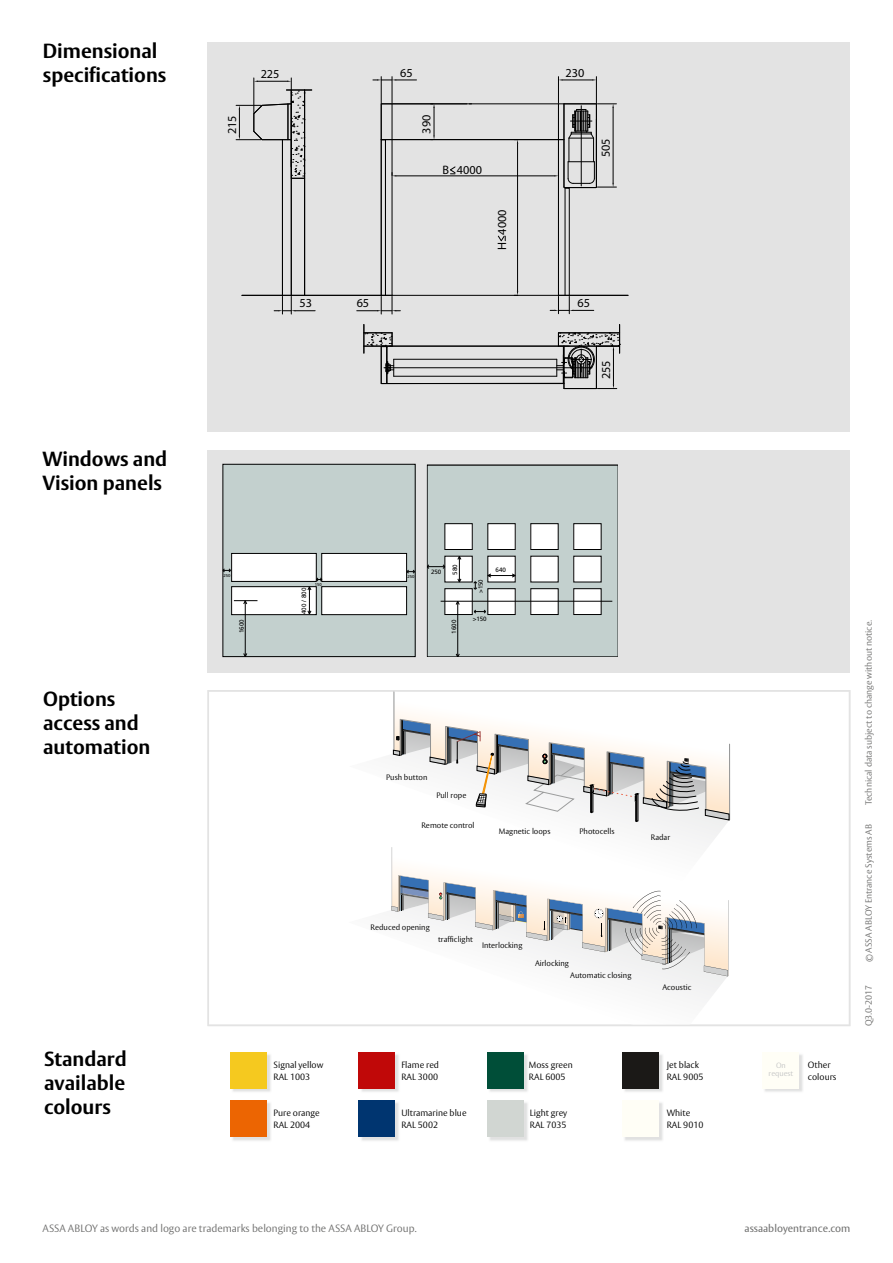
<style>
.page{position:relative;width:893px;height:1263px;background:#fff}
.page>*{position:absolute;margin:0;border:0;box-sizing:border-box;transform-origin:0 0}
.t1{font:700 20.25px/24px "ASSA Vesta";color:#000}
.t2{font:12.3px "Myriad Pro";color:#000}
.t3{font:300 10.5px "ASSA Vesta";color:#6f6f6e}
.t4{font:10.5px "ASSA Vesta";color:#6f6f6e}
.t5{font:300 9px/12px "ASSA Vesta";color:#000}
.t6{font:300 9px "ASSA Vesta";color:#6f6f6e}
.t7{font:300 7.95px "ASSA Vesta";color:#000}
.t8{font:300 7.5px/8.9px "ASSA Vesta";color:#c5c6c6;text-align:center}
.t9{font:6.3px "Frutiger";color:#000}
.t10{font:6.15px "Frutiger";color:#000}
.t11{font:4.2px "Frutiger";color:#000}
</style>
<div class="page">
<div style="left:207px;top:450px;width:643px;height:222px;background:#e3e3e3"></div>
<div style="left:207px;top:43px;width:643px;height:389px;background:#e3e3e3"></div>
<img style="left:232px;top:1102px;width:39px;height:39px">
<div style="left:230px;top:1101px;width:36px;height:36px;background:#ec6502"></div>
<img style="left:361px;top:1102px;width:38px;height:39px">
<div style="left:359px;top:1101px;width:36px;height:36px;background:#003570"></div>
<img style="left:623px;top:1053px;width:40px;height:39px">
<div style="left:622px;top:1052px;width:36px;height:36px;background:#1b1917"></div>
<img style="left:624px;top:1102px;width:39px;height:39px">
<div style="left:622px;top:1101px;width:36px;height:36px;background:#fffef6"></div>
<img style="left:360px;top:1054px;width:39px;height:38px">
<div style="left:359px;top:1052px;width:36px;height:36px;background:#c00808"></div>
<img style="left:488px;top:1054px;width:40px;height:38px">
<div style="left:487px;top:1052px;width:37px;height:36px;background:#004e38"></div>
<img style="left:489px;top:1102px;width:39px;height:39px">
<div style="left:487px;top:1101px;width:37px;height:36px;background:#d1d6d2"></div>
<img style="left:231px;top:1053px;width:40px;height:39px">
<div style="left:230px;top:1052px;width:36px;height:36px;background:#f5c91f"></div>
<img style="left:764px;top:1054px;width:39px;height:38px">
<div style="left:762px;top:1052px;width:36px;height:36px;background:#fffef6"></div>
<div style="left:223px;top:464px;width:192px;height:193px;background:#c3d0ce"></div>
<div style="left:223px;top:464px;width:192px;height:193px;border:1px solid #000"></div>
<div style="left:232px;top:553px;width:84px;height:28px;background:#fff"></div>
<div style="left:231px;top:553px;width:86px;height:29px;border:1px solid #000"></div>
<div style="left:322px;top:553px;width:85px;height:28px;background:#fff"></div>
<div style="left:321px;top:553px;width:86px;height:29px;border:1px solid #000"></div>
<div style="left:232px;top:587px;width:84px;height:28px;background:#fff"></div>
<div style="left:231px;top:586px;width:86px;height:29px;border:1px solid #000"></div>
<div style="left:322px;top:587px;width:85px;height:28px;background:#fff"></div>
<div style="left:321px;top:586px;width:86px;height:29px;border:1px solid #000"></div>
<hr style="left:245px;top:601px;width:1px;height:56px;background:#000">
<svg style="left:234px;top:600px;width:23px;height:5px"></svg>
<svg style="left:243px;top:653px;width:5px;height:4px"></svg>
<svg style="left:406px;top:569px;width:9px;height:5px"></svg>
<svg style="left:222px;top:568px;width:9px;height:5px"></svg>
<svg style="left:307px;top:577px;width:16px;height:38px"></svg>
<svg style="left:274px;top:296px;width:41px;height:18px"></svg>
<hr style="left:558px;top:295px;width:70px;height:1px;background:#000">
<hr style="left:242px;top:295px;width:150px;height:1px;background:#000">
<hr style="left:282px;top:140px;width:1px;height:155px;background:#000">
<hr style="left:291px;top:90px;width:1px;height:205px;background:#000">
<hr style="left:304px;top:90px;width:1px;height:205px;background:#000">
<svg style="left:236px;top:78px;width:76px;height:101px"></svg>
<svg style="left:364px;top:324px;width:257px;height:65px"></svg>
<svg style="left:357px;top:77px;width:259px;height:237px"></svg>
<svg style="left:207px;top:690px;width:643px;height:336px"></svg>
<svg style="left:427px;top:465px;width:191px;height:192px;background:#c4cdcc"></svg>
<h1 class="t1" style="left:43px;top:40px;width:125px">Dimensional specifications</h1>
<h1 class="t1" style="left:43px;top:447px;width:126px">Windows and<br>Vision panels</h1>
<h1 class="t1" style="left:43px;top:687px;width:109px">Options access and automation</h1>
<h1 class="t1" style="left:44px;top:1047px;width:84px;text-align:justify">Standard available colours</h1>
<h2 class="t2" style="left:261px;top:66px;width:20px">225</h2>
<h2 class="t2" style="left:400px;top:65px;width:14px">65</h2>
<h2 class="t2" style="left:224px;top:134px;width:20px;rotate:-90deg">215</h2>
<h2 class="t2" style="left:419px;top:134px;width:20px;rotate:-90deg">390</h2>
<h2 class="t2" style="left:443px;top:162px;width:41px">B 4000</h2>
<h2 class="t2" style="left:494px;top:250px;width:42px;rotate:-90deg">H 4000</h2>
<h2 class="t2" style="left:299px;top:296px;width:14px">53</h2>
<h2 class="t2" style="left:357px;top:296px;width:14px">65</h2>
<h2 class="t2" style="left:566px;top:65px;width:20px">230</h2>
<h2 class="t2" style="left:598px;top:157px;width:20px;rotate:-90deg">505</h2>
<h2 class="t2" style="left:578px;top:295px;width:14px">65</h2>
<h2 class="t2" style="left:598px;top:379px;width:20px;rotate:-90deg">255</h2>
<p class="t11" style="left:223px;top:573px;width:8px">250</p>
<p class="t9" style="left:238px;top:633px;width:15px;rotate:-90deg">1600</p>
<p class="t9" style="left:300px;top:614px;width:28px;rotate:-90deg">400 / 800</p>
<p class="t11" style="left:315px;top:582px;width:8px">150</p>
<p class="t11" style="left:407px;top:574px;width:8px">250</p>
<p class="t10" style="left:431px;top:568px;width:12px">250</p>
<p class="t9" style="left:451px;top:575px;width:12px;rotate:-90deg">580</p>
<p class="t9" style="left:450px;top:634px;width:15px;rotate:-90deg">1600</p>
<p class="t10" style="left:477px;top:593px;width:16px;rotate:-90deg">&gt;150</p>
<p class="t9" style="left:496px;top:566px;width:12px">640</p>
<p class="t10" style="left:473px;top:615px;width:16px">&gt;150</p>
<p class="t7" style="left:386px;top:772px;width:43px">Push button</p>
<p class="t7" style="left:436px;top:790px;width:31px">Pull rope</p>
<p class="t7" style="left:421px;top:820px;width:55px">Remote control</p>
<p class="t7" style="left:499px;top:826px;width:53px">Magnetic loops</p>
<p class="t7" style="left:579px;top:826px;width:37px">Photocells</p>
<p class="t7" style="left:651px;top:832px;width:21px">Radar</p>
<p class="t7" style="left:370px;top:922px;width:61px">Reduced opening</p>
<p class="t7" style="left:438px;top:934px;width:36px">trafficlight</p>
<p class="t7" style="left:482px;top:940px;width:42px">Interlocking</p>
<p class="t7" style="left:535px;top:958px;width:35px">Airlocking</p>
<p class="t7" style="left:570px;top:970px;width:63px">Automatic closing</p>
<p class="t7" style="left:662px;top:982px;width:31px">Acoustic</p>
<p class="t5" style="left:274px;top:1059px;width:51px">Signal yellow<br>RAL 1003</p>
<p class="t8" style="left:769px;top:1061px;width:26px">On request</p>
<p class="t5" style="left:808px;top:1059px;width:30px">Other colours</p>
<p class="t5" style="left:529px;top:1059px;width:45px">Moss green<br>RAL 6005</p>
<p class="t5" style="left:667px;top:1059px;width:38px">Jet black<br>RAL 9005</p>
<p class="t5" style="left:401px;top:1059px;width:39px">Flame red<br>RAL 3000</p>
<p class="t5" style="left:401px;top:1107px;width:67px">Ultramarine blue<br>RAL 5002</p>
<p class="t5" style="left:274px;top:1107px;width:48px">Pure orange<br>RAL 2004</p>
<p class="t5" style="left:667px;top:1107px;width:38px">White<br>RAL 9010</p>
<p class="t5" style="left:530px;top:1107px;width:39px">Light grey<br>RAL 7035</p>
<p class="t6" style="left:863px;top:805px;width:187px;rotate:-90deg">Technical data subject to change without notice.</p>
<p class="t6" style="left:863px;top:962px;width:140px;rotate:-90deg">© ASSA ABLOY Entrance Systems AB</p>
<p class="t6" style="left:863px;top:1026px;width:43px;rotate:-90deg">Q3.0-2017</p>
<p class="t3" style="left:43px;top:1222px;width:376px">ASSA ABLOY as words and logo are trademarks belonging to the ASSA ABLOY Group.</p>
<p class="t4" style="left:744px;top:1222px;width:107px">assaabloyentrance.com</p>
</div>
